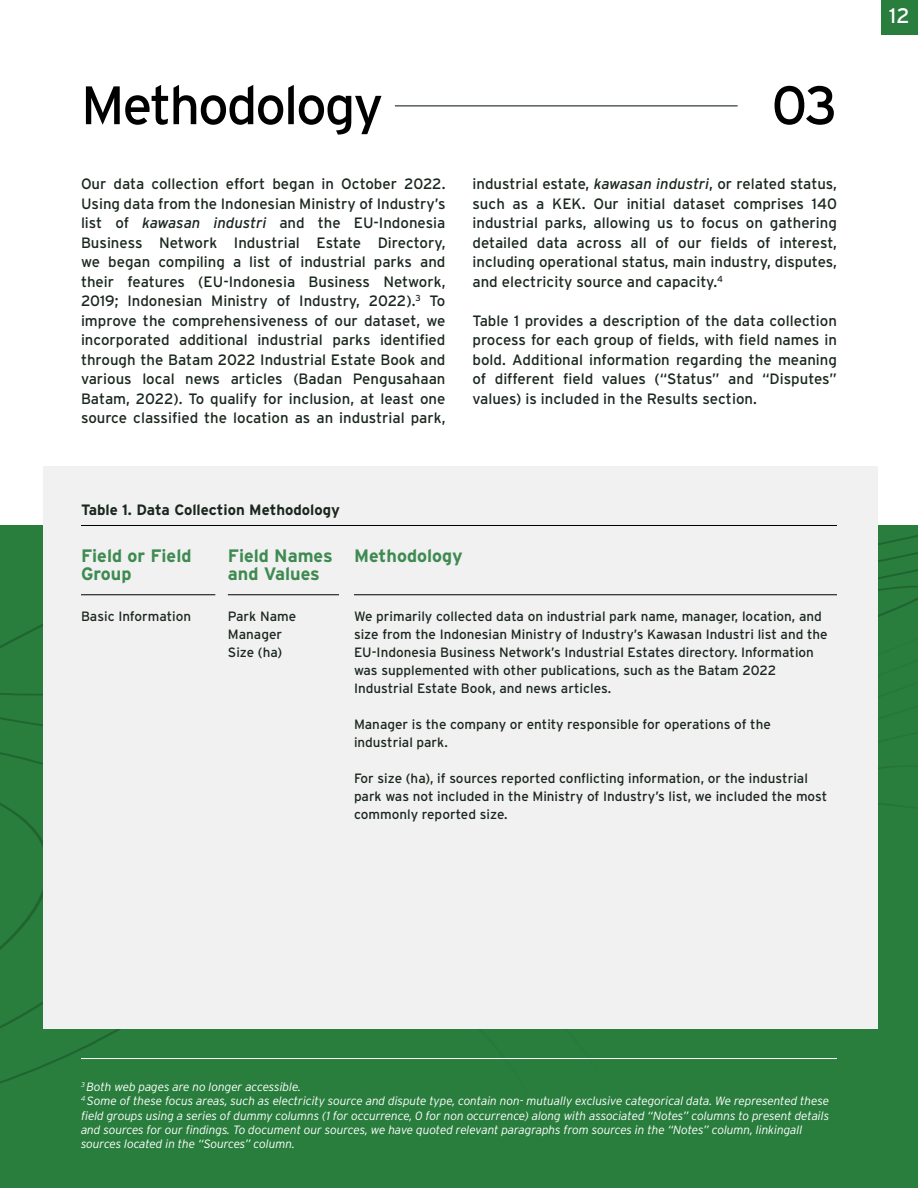
<style>
.page{position:relative;width:918px;height:1188px;background:#fff}
.page>*{position:absolute;margin:0;border:0;box-sizing:border-box;transform-origin:0 0}
.t1{font:54px "Interstate";letter-spacing:-.04em;color:#000}
.t2{font:21px "Interstate";color:#fff}
.t3{font:700 18px/18px "Interstate";color:#3e8a51}
.t4{font:15px/19.5px "Interstate";color:#1a271e;text-align:justify}
.t5{font:700 15px "Interstate";color:#1a271e}
.t6{font:13.5px/18px "Interstate";color:#1a271e}
.t7{font:italic 300 12px/14.4px "Interstate";letter-spacing:-.01em;color:#fff}
.s1{font-style:italic}
</style>
<div class="page">
<div style="left:881px;top:0;width:37px;height:35px;background:#297d3d"></div>
<div style="left:0;top:526px;width:918px;height:662px;background:#297d3d"></div>
<svg style="left:0;top:752px;width:121px;height:320px"></svg>
<svg style="left:0;top:768px;width:43px;height:251px"></svg>
<div style="left:43px;top:466px;width:835px;height:563px;background:#f1f1f1"></div>
<hr style="left:395px;top:106px;width:343px;height:1px;background:#000f05">
<hr style="left:81px;top:525px;width:756px;height:1px;background:#000">
<hr style="left:81px;top:595px;width:134px;height:1px;background:#000">
<hr style="left:228px;top:595px;width:111px;height:1px;background:#000">
<hr style="left:354px;top:595px;width:483px;height:1px;background:#000">
<hr style="left:81px;top:1058px;width:756px;height:1px;background:#fff">
<p class="t1" style="left:81px;top:72px;width:304px">Methodology</p>
<p class="t1" style="left:772px;top:72px;width:68px">03</p>
<p class="t4" style="left:81px;top:174px;width:366px">Our data collection effort began in October 2022.<br>Using data from the Indonesian Ministry of Industry’s list of <span class="s1">kawasan industri</span> and the EU-Indonesia Business Network Industrial Estate Directory, we began compiling a list of industrial parks and their features (EU-Indonesia Business Network, 2019; Indonesian Ministry of Industry, 2022).<sup>3</sup> To improve the comprehensiveness of our dataset, we incorporated additional industrial parks identified through the Batam 2022 Industrial Estate Book and various local news articles (Badan Pengusahaan Batam, 2022). To qualify for inclusion, at least one source classified the location as an industrial park,</p>
<p class="t4" style="left:472px;top:174px;width:366px">industrial estate, <span class="s1">kawasan industri</span>, or related status, such as a KEK. Our initial dataset comprises 140 industrial parks, allowing us to focus on gathering detailed data across all of our fields of interest, including operational status, main industry, disputes, and electricity source and capacity.<sup>4</sup></p>
<p class="t4" style="left:472px;top:310px;width:366px">Table 1 provides a description of the data collection process for each group of fields, with field names in bold. Additional information regarding the meaning of different field values (“Status” and “Disputes” values) is included in the Results section.</p>
<p class="t5" style="left:81px;top:501px;width:261px">Table 1. Data Collection Methodology</p>
<p class="t3" style="left:81px;top:546px;width:112px">Field or Field<br>Group</p>
<p class="t6" style="left:81px;top:607px;width:112px">Basic Information</p>
<p class="t3" style="left:228px;top:546px;width:106px">Field Names and Values</p>
<p class="t6" style="left:228px;top:607px;width:70px">Park Name</p>
<p class="t6" style="left:228px;top:625px;width:56px">Manager</p>
<p class="t6" style="left:228px;top:643px;width:56px">Size (ha)</p>
<p class="t3" style="left:354px;top:546px;width:110px">Methodology</p>
<p class="t6" style="left:354px;top:607px;width:475px">We primarily collected data on industrial park name, manager, location, and size from the Indonesian Ministry of Industry’s Kawasan Industri list and the EU-Indonesia Business Network’s Industrial Estates directory. Information was supplemented with other publications, such as the Batam 2022<br>Industrial Estate Book, and news articles.</p>
<p class="t6" style="left:354px;top:715px;width:418px">Manager is the company or entity responsible for operations of the industrial park.</p>
<p class="t6" style="left:354px;top:769px;width:475px">For size (ha), if sources reported conflicting information, or the industrial park was not included in the Ministry of Industry’s list, we included the most commonly reported size.</p>
<p class="t2" style="left:889px;top:3px;width:22px">12</p>
<p class="t7" style="left:81px;top:1079px;width:221px"><sup>3</sup> Both web pages are no longer accessible.</p>
<p class="t7" style="left:81px;top:1094px;width:750px"><sup>4</sup> Some of these focus areas, such as electricity source and dispute type, contain non- mutually exclusive categorical data. We represented these field groups using a series of dummy columns (1 for occurrence, 0 for non occurrence) along with associated “Notes” columns to present details and sources for our findings. To document our sources, we have quoted relevant paragraphs from sources in the “Notes” column, linkingall sources located in the “Sources” column.</p>
</div>
